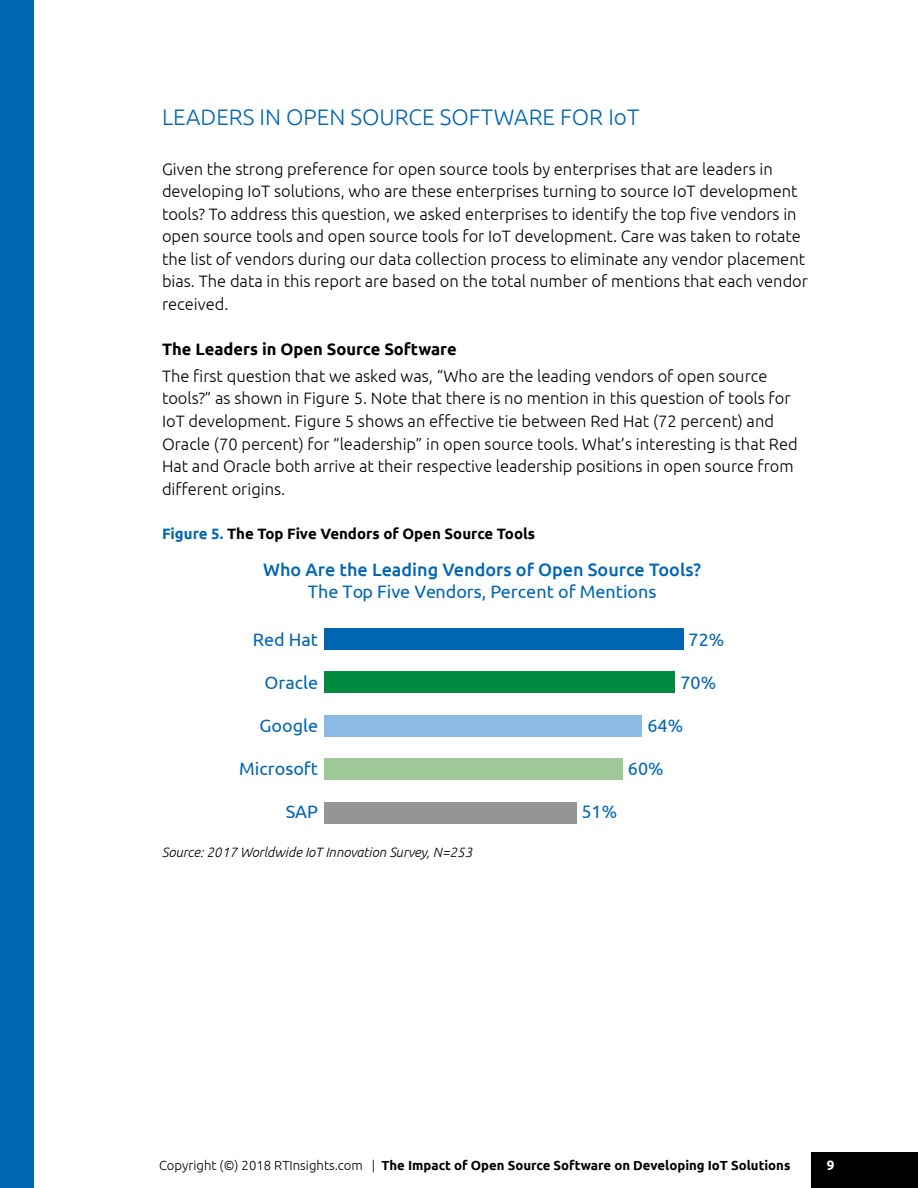
<style>
.page{position:relative;width:918px;height:1188px;background:#fff}
.page>*{position:absolute;margin:0;border:0;box-sizing:border-box;transform-origin:0 0}
.t1{font:300 22.5px "Ubuntu";color:#0066b3}
.t2{font:18px "Ubuntu";color:#0066b3}
.t3{font:500 18px "Ubuntu";color:#0066b3}
.t4{font:300 16.5px/22.5px "Ubuntu";color:#000}
.t5{font:700 16.5px "Ubuntu";color:#000}
.t6{font:700 15px "Ubuntu";color:#000}
.t7{font:italic 300 13.5px "Ubuntu";color:#000}
.t8{font:700 13.5px "Ubuntu";color:#fff}
.t9{font:700 13.2px "Ubuntu";color:#000}
.s1{color:#0066b3}
.s2{font-weight:300}
</style>
<div class="page">
<div style="left:812px;top:1152px;width:106px;height:36px;background:#000"></div>
<div style="left:0;top:0;width:33px;height:1188px;background:#0066b3"></div>
<div style="left:325px;top:628px;width:359px;height:22px;background:#0066b3"></div>
<div style="left:325px;top:672px;width:350px;height:21px;background:#008b40"></div>
<div style="left:325px;top:715px;width:317px;height:22px;background:#8bbbe4"></div>
<div style="left:325px;top:759px;width:298px;height:21px;background:#9ec897"></div>
<div style="left:325px;top:802px;width:252px;height:22px;background:#939597"></div>
<h1 class="t1" style="left:162px;top:108px;width:479px">LEADERS IN OPEN SOURCE SOFTWARE FOR IoT</h1>
<p class="t4" style="left:162px;top:159px;width:648px">Given the strong preference for open source tools by enterprises that are leaders in developing IoT solutions, who are these enterprises turning to source IoT development tools? To address this question, we asked enterprises to identify the top five vendors in open source tools and open source tools for IoT development. Care was taken to rotate the list of vendors during our data collection process to eliminate any vendor placement bias. The data in this report are based on the total number of mentions that each vendor received.</p>
<p class="t5" style="left:162px;top:339px;width:296px">The Leaders in Open Source Software</p>
<p class="t4" style="left:162px;top:364px;width:637px">The first question that we asked was, “Who are the leading vendors of open source tools?” as shown in Figure 5. Note that there is no mention in this question of tools for IoT development. Figure 5 shows an effective tie between Red Hat (72 percent) and Oracle (70 percent) for “leadership” in open source tools. What’s interesting is that Red Hat and Oracle both arrive at their respective leadership positions in open source from different origins.</p>
<p class="t6" style="left:162px;top:525px;width:375px"><span class="s1">Figure 5.</span> The Top Five Vendors of Open Source Tools</p>
<p class="t3" style="left:263px;top:562px;width:439px">Who Are the Leading Vendors of Open Source Tools?</p>
<p class="t2" style="left:308px;top:584px;width:350px">The Top Five Vendors, Percent of Mentions</p>
<p class="t2" style="left:253px;top:632px;width:67px">Red Hat</p>
<p class="t2" style="left:689px;top:632px;width:37px">72%</p>
<p class="t2" style="left:264px;top:675px;width:55px">Oracle</p>
<p class="t2" style="left:259px;top:718px;width:60px">Google</p>
<p class="t2" style="left:239px;top:761px;width:80px">Microsoft</p>
<p class="t2" style="left:286px;top:804px;width:34px">SAP</p>
<p class="t2" style="left:680px;top:675px;width:37px">70%</p>
<p class="t2" style="left:647px;top:718px;width:37px">64%</p>
<p class="t2" style="left:628px;top:761px;width:37px">60%</p>
<p class="t2" style="left:581px;top:804px;width:37px">51%</p>
<p class="t7" style="left:162px;top:847px;width:312px">Source: 2017 Worldwide IoT Innovation Survey, N=253</p>
<p class="t9" style="left:159px;top:1160px;width:633px"><span class="s2">Copyright (©) 2018 RTInsights.com |</span> The Impact of Open Source Software on Developing IoT Solutions</p>
<p class="t8" style="left:827px;top:1160px;width:9px">9</p>
</div>
